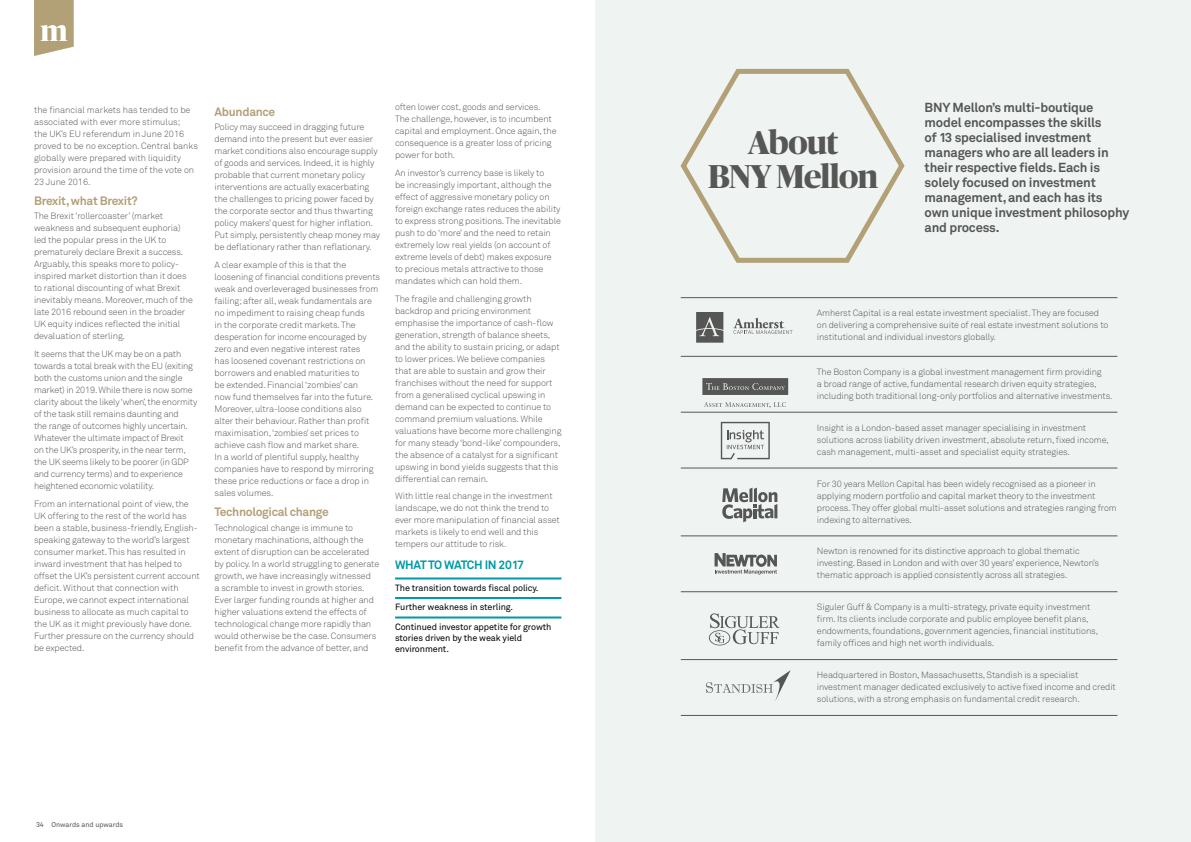
<style>
.page{position:relative;width:1191px;height:842px;background:#fff}
.page>*{position:absolute;margin:0;border:0;box-sizing:border-box;transform-origin:0 0}
.t1{font:700 33px/34px "Publico Banner";letter-spacing:-.02em;color:#565655;text-align:center}
.t2{font:700 13px/15px "Akkurat Pro";letter-spacing:-.015em;color:#565655}
.t3{font:700 12px "Akkurat Pro";letter-spacing:-.025em;color:#b2a077}
.t4{font:700 12px "Akkurat Pro";letter-spacing:-.035em;color:#0099a6}
.t5{font:9px/12px "Akkurat Light Pro";letter-spacing:-.01em;color:#565655}
.t6{font:9px/19.5px "Akkurat Pro";letter-spacing:-.01em;color:#000}
.t7{font:7px "Akkurat Pro";color:#565655}
</style>
<div class="page">
<svg style="left:34px;top:0;width:40px;height:56px"></svg>
<div style="left:595px;top:0;width:596px;height:842px;background:#eff4f3"></div>
<hr style="left:681px;top:297px;width:436px;height:1px;background:#565655">
<hr style="left:681px;top:356px;width:436px;height:1px;background:#565655">
<hr style="left:681px;top:412px;width:436px;height:1px;background:#565655">
<hr style="left:681px;top:468px;width:436px;height:1px;background:#565655">
<hr style="left:681px;top:536px;width:436px;height:1px;background:#565655">
<hr style="left:681px;top:591px;width:436px;height:1px;background:#565655">
<hr style="left:681px;top:659px;width:436px;height:1px;background:#565655">
<hr style="left:681px;top:715px;width:436px;height:1px;background:#565655">
<svg style="left:706px;top:670px;width:84px;height:31px"></svg>
<svg style="left:721px;top:422px;width:49px;height:37px"></svg>
<svg style="left:702px;top:378px;width:86px;height:17px"></svg>
<svg style="left:704px;top:402px;width:82px;height:6px"></svg>
<svg style="left:714px;top:553px;width:63px;height:22px"></svg>
<svg style="left:722px;top:488px;width:55px;height:34px"></svg>
<svg style="left:709px;top:613px;width:71px;height:32px"></svg>
<svg style="left:680px;top:68px;width:225px;height:195px"></svg>
<svg style="left:733px;top:318px;width:59px;height:16px"></svg>
<svg style="left:696px;top:312px;width:27px;height:31px"></svg>
<hr style="left:395px;top:577px;width:166px;height:2px;background:#0099a6">
<hr style="left:395px;top:597px;width:166px;height:2px;background:#0099a6">
<hr style="left:395px;top:616px;width:166px;height:2px;background:#0099a6">
<p class="t5" style="left:34px;top:104px;width:165px">the financial markets has tended to be associated with ever more stimulus;<br>the UK’s EU referendum in June 2016 proved to be no exception. Central banks globally were prepared with liquidity provision around the time of the vote on 23 June 2016.</p>
<h3 class="t3" style="left:34px;top:193px;width:105px">Brexit, what Brexit?</h3>
<p class="t5" style="left:34px;top:210px;width:160px">The Brexit ‘rollercoaster’ (market weakness and subsequent euphoria) led the popular press in the UK to prematurely declare Brexit a success.<br>Arguably, this speaks more to policy&shy;inspired market distortion than it does to rational discounting of what Brexit inevitably means. Moreover, much of the late 2016 rebound seen in the broader UK equity indices reflected the initial devaluation of sterling.</p>
<p class="t5" style="left:34px;top:348px;width:165px">It seems that the UK may be on a path towards a total break with the EU (exiting both the customs union and the single market) in 2019. While there is now some clarity about the likely ‘when’, the enormity of the task still remains daunting and<br>the range of outcomes highly uncertain.<br>Whatever the ultimate impact of Brexit<br>on the UK’s prosperity, in the near term, the UK seems likely to be poorer (in GDP and currency terms) and to experience heightened economic volatility.</p>
<p class="t5" style="left:34px;top:498px;width:167px">From an international point of view, the UK offering to the rest of the world has been a stable, business-friendly, English&shy;speaking gateway to the world’s largest consumer market. This has resulted in inward investment that has helped to offset the UK’s persistent current account deficit. Without that connection with Europe, we cannot expect international business to allocate as much capital to the UK as it might previously have done.<br>Further pressure on the currency should be expected.</p>
<h3 class="t3" style="left:214px;top:104px;width:62px">Abundance</h3>
<p class="t5" style="left:214px;top:121px;width:167px">Policy may succeed in dragging future demand into the present but ever easier market conditions also encourage supply of goods and services. Indeed, it is highly probable that current monetary policy interventions are actually exacerbating the challenges to pricing power faced by the corporate sector and thus thwarting policy makers’ quest for higher inflation.<br>Put simply, persistently cheap money may be deflationary rather than reflationary.</p>
<p class="t5" style="left:214px;top:259px;width:167px">A clear example of this is that the loosening of financial conditions prevents weak and overleveraged businesses from failing; after all, weak fundamentals are no impediment to raising cheap funds<br>in the corporate credit markets. The desperation for income encouraged by zero and even negative interest rates<br>has loosened covenant restrictions on borrowers and enabled maturities to<br>be extended. Financial ‘zombies’ can<br>now fund themselves far into the future.<br>Moreover, ultra-loose conditions also alter their behaviour. Rather than profit maximisation, ‘zombies’ set prices to achieve cash flow and market share.<br>In a world of plentiful supply, healthy companies have to respond by mirroring these price reductions or face a drop in sales volumes.</p>
<h3 class="t3" style="left:214px;top:504px;width:116px">Technological change</h3>
<p class="t5" style="left:214px;top:522px;width:166px">Technological change is immune to monetary machinations, although the extent of disruption can be accelerated by policy. In a world struggling to generate growth, we have increasingly witnessed<br>a scramble to invest in growth stories.<br>Ever larger funding rounds at higher and higher valuations extend the effects of technological change more rapidly than would otherwise be the case. Consumers benefit from the advance of better, and</p>
<p class="t5" style="left:395px;top:101px;width:163px">often lower cost, goods and services.<br>The challenge, however, is to incumbent capital and employment. Once again, the consequence is a greater loss of pricing power for both.</p>
<p class="t5" style="left:395px;top:167px;width:167px">An investor’s currency base is likely to<br>be increasingly important, although the effect of aggressive monetary policy on foreign exchange rates reduces the ability to express strong positions. The inevitable push to do ‘more’ and the need to retain extremely low real yields (on account of extreme levels of debt) makes exposure to precious metals attractive to those mandates which can hold them.</p>
<p class="t5" style="left:395px;top:293px;width:168px">The fragile and challenging growth backdrop and pricing environment emphasise the importance of cash-flow generation, strength of balance sheets, and the ability to sustain pricing, or adapt to lower prices. We believe companies that are able to sustain and grow their franchises without the need for support from a generalised cyclical upswing in demand can be expected to continue to command premium valuations. While valuations have become more challenging for many steady ‘bond-like’ compounders, the absence of a catalyst for a significant upswing in bond yields suggests that this differential can remain.</p>
<p class="t5" style="left:395px;top:490px;width:166px">With little real change in the investment landscape, we do not think the trend to ever more manipulation of financial asset markets is likely to end well and this tempers our attitude to risk.</p>
<h3 class="t4" style="left:395px;top:557px;width:130px">WHAT TO WATCH IN 2017</h3>
<p class="t6" style="left:395px;top:578px;width:158px">The transition towards fiscal policy.<br>Further weakness in sterling.<br>Continued investor appetite for growth</p>
<p class="t6" style="left:395px;top:632px;width:128px;line-height:11px">stories driven by the weak yield environment.</p>
<p class="t7" style="left:36px;top:820px;width:89px">34 Onwards and upwards</p>
<h1 class="t1" style="left:708px;top:123px;width:171px">About<br>BNY Mellon</h1>
<p class="t2" style="left:924px;top:100px;width:206px">BNY Mellon’s multi-boutique model encompasses the skills<br>of 13 specialised investment managers who are all leaders in their respective fields. Each is solely focused on investment management, and each has its own unique investment philosophy and process.</p>
<p class="t5" style="left:817px;top:307px;width:293px">Amherst Capital is a real estate investment specialist. They are focused on delivering a comprehensive suite of real estate investment solutions to institutional and individual investors globally.</p>
<p class="t5" style="left:817px;top:366px;width:297px">The Boston Company is a global investment management firm providing<br>a broad range of active, fundamental research driven equity strategies, including both traditional long-only portfolios and alternative investments.</p>
<p class="t5" style="left:817px;top:422px;width:293px">Insight is a London-based asset manager specialising in investment solutions across liability driven investment, absolute return, fixed income, cash management, multi-asset and specialist equity strategies.</p>
<p class="t5" style="left:817px;top:478px;width:301px">For 30 years Mellon Capital has been widely recognised as a pioneer in applying modern portfolio and capital market theory to the investment process. They offer global multi-asset solutions and strategies ranging from indexing to alternatives.</p>
<p class="t5" style="left:817px;top:545px;width:284px">Newton is renowned for its distinctive approach to global thematic investing. Based in London and with over 30 years’ experience, Newton’s thematic approach is applied consistently across all strategies.</p>
<p class="t5" style="left:817px;top:601px;width:283px">Siguler Guff &amp; Company is a multi-strategy, private equity investment firm. Its clients include corporate and public employee benefit plans, endowments, foundations, government agencies, financial institutions, family offices and high net worth individuals.</p>
<p class="t5" style="left:817px;top:669px;width:300px">Headquartered in Boston, Massachusetts, Standish is a specialist investment manager dedicated exclusively to active fixed income and credit solutions, with a strong emphasis on fundamental credit research.</p>
</div>
